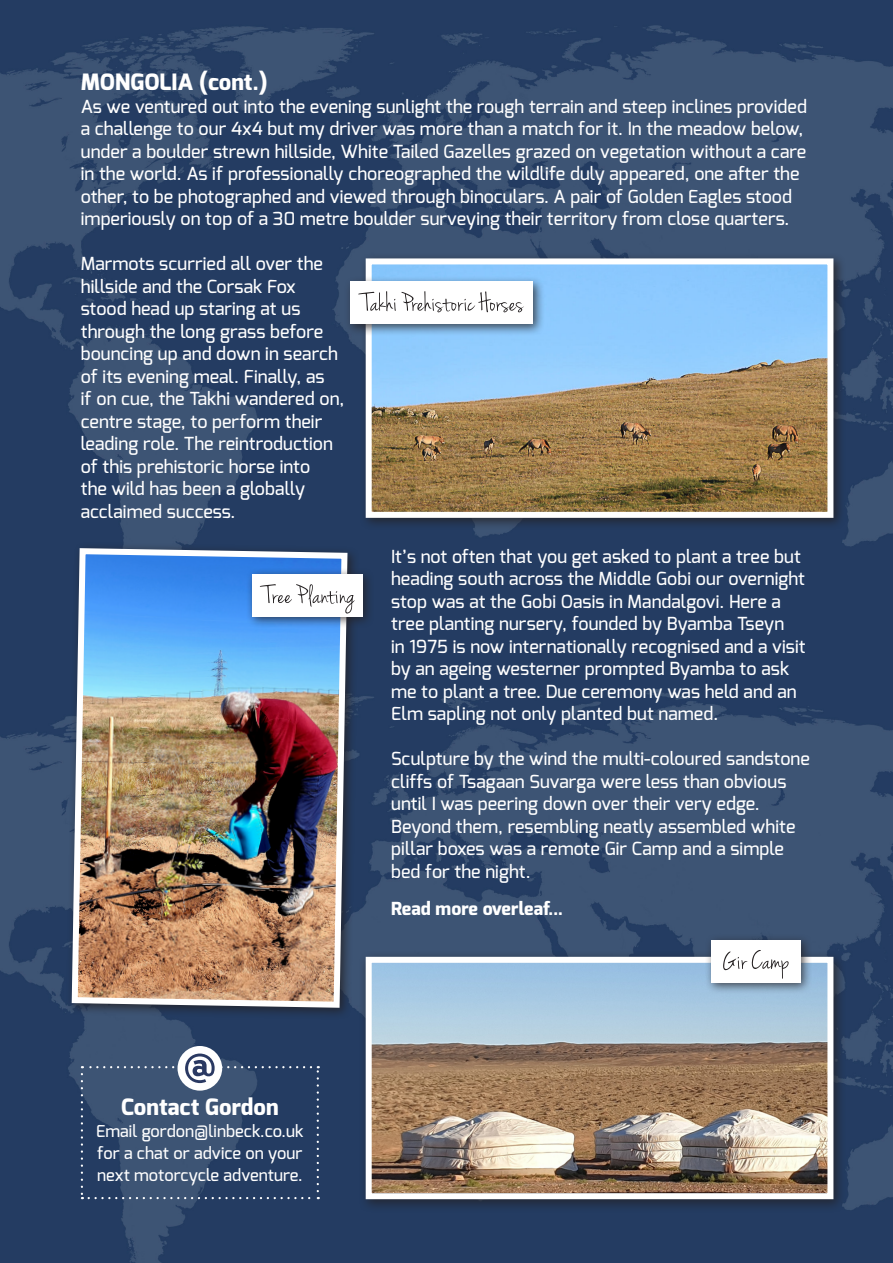
<style>
.page{position:relative;width:893px;height:1263px;background:#fff}
.page>*{position:absolute;margin:0;border:0;box-sizing:border-box;transform-origin:0 0}
.t1{font:800 22.5px "Exo";letter-spacing:.005em;color:#fff}
.t2{font:500 18px/22.5px "Exo";letter-spacing:.005em;color:#fff}
.t3{font:800 18px "Exo";letter-spacing:.005em;color:#fff}
.t4{font:500 16.5px "Exo";letter-spacing:.005em;color:#fff}
</style>
<div class="page">
<img style="left:0;top:0;width:893px;height:1263px">
<div style="left:178px;top:1046px;width:44px;height:45px;background:#fff;border-radius:50%"></div>
<svg style="left:81px;top:1053px;width:238px;height:146px;background:#394f71"></svg>
<div style="left:360px;top:252px;width:486px;height:278px;background:#231f20;opacity:.75"></div>
<img style="left:373px;top:265px;width:453px;height:246px">
<div style="left:366px;top:258px;width:467px;height:260px;border:6px solid #fff"></div>
<div style="left:343px;top:275px;width:202px;height:61px;background:#231f20;opacity:.75"></div>
<div style="left:350px;top:282px;width:183px;height:42px;background:#fff"></div>
<svg style="left:358px;top:291px;width:166px;height:21px"></svg>
<div style="left:359px;top:950px;width:488px;height:262px;background:#231f20;opacity:.75"></div>
<img style="left:373px;top:964px;width:453px;height:228px">
<div style="left:366px;top:957px;width:467px;height:242px;border:6px solid #fff"></div>
<div style="left:705px;top:933px;width:108px;height:62px;background:#231f20;opacity:.75"></div>
<div style="left:711px;top:940px;width:89px;height:42px;background:#fff"></div>
<svg style="left:723px;top:950px;width:66px;height:29px"></svg>
<div style="left:66px;top:542px;width:293px;height:477px;background:#231f20;opacity:.75"></div>
<img style="left:69px;top:545px;width:282px;height:466px">
<div style="left:246px;top:568px;width:129px;height:61px;background:#231f20;opacity:.75"></div>
<div style="left:252px;top:574px;width:111px;height:43px;background:#fff"></div>
<svg style="left:260px;top:584px;width:95px;height:29px"></svg>
<p class="t1" style="left:81px;top:68px;width:188px">MONGOLIA (cont.)</p>
<p class="t2" style="left:81px;top:95px;width:728px">As we ventured out into the evening sunlight the rough terrain and steep inclines provided a challenge to our 4x4 but my driver was more than a match for it. In the meadow below, under a boulder strewn hillside, White Tailed Gazelles grazed on vegetation without a care in the world. As if professionally choreographed the wildlife duly appeared, one after the other, to be photographed and viewed through binoculars. A pair of Golden Eagles stood imperiously on top of a 30 metre boulder surveying their territory from close quarters.</p>
<p class="t2" style="left:81px;top:252px;width:244px">Marmots scurried all over the</p>
<p class="t2" style="left:81px;top:275px;width:217px">hillside and the Corsak Fox</p>
<p class="t2" style="left:81px;top:297px;width:221px">stood head up staring at us</p>
<p class="t2" style="left:81px;top:320px;width:244px">through the long grass before</p>
<p class="t2" style="left:81px;top:342px;width:259px">bouncing up and down in search</p>
<p class="t2" style="left:81px;top:365px;width:245px">of its evening meal. Finally, as</p>
<p class="t2" style="left:81px;top:387px;width:265px">if on cue, the Takhi wandered on,</p>
<p class="t2" style="left:81px;top:410px;width:243px">centre stage, to perform their</p>
<p class="t2" style="left:81px;top:432px;width:254px">leading role. The reintroduction</p>
<p class="t2" style="left:81px;top:455px;width:231px">of this prehistoric horse into</p>
<p class="t2" style="left:81px;top:477px;width:226px">the wild has been a globally</p>
<p class="t2" style="left:81px;top:500px;width:156px">acclaimed success.</p>
<p class="t2" style="left:391px;top:545px;width:411px">It’s not often that you get asked to plant a tree but</p>
<p class="t2" style="left:391px;top:567px;width:415px">heading south across the Middle Gobi our overnight stop was at the Gobi Oasis in Mandalgovi. Here a tree planting nursery, founded by Byamba Tseyn</p>
<p class="t2" style="left:391px;top:635px;width:416px">in 1975 is now internationally recognised and a visit by an ageing westerner prompted Byamba to ask me to plant a tree. Due ceremony was held and an Elm sapling not only planted but named.</p>
<p class="t2" style="left:391px;top:747px;width:420px">Sculpture by the wind the multi-coloured sandstone cliffs of Tsagaan Suvarga were less than obvious</p>
<p class="t2" style="left:391px;top:792px;width:370px">until I was peering down over their very edge.</p>
<p class="t2" style="left:391px;top:815px;width:406px">Beyond them, resembling neatly assembled white pillar boxes was a remote Gir Camp and a simple</p>
<p class="t2" style="left:391px;top:860px;width:141px">bed for the night.</p>
<p class="t3" style="left:391px;top:897px;width:173px">Read more overleaf...</p>
<p class="t1" style="left:121px;top:1093px;width:159px">Contact Gordon</p>
<p class="t4" style="left:96px;top:1120px;width:209px">Email gordon@linbeck.co.uk</p>
<p class="t4" style="left:97px;top:1142px;width:207px">for a chat or advice on your</p>
<p class="t4" style="left:97px;top:1164px;width:207px">next motorcycle adventure.</p>
</div>
